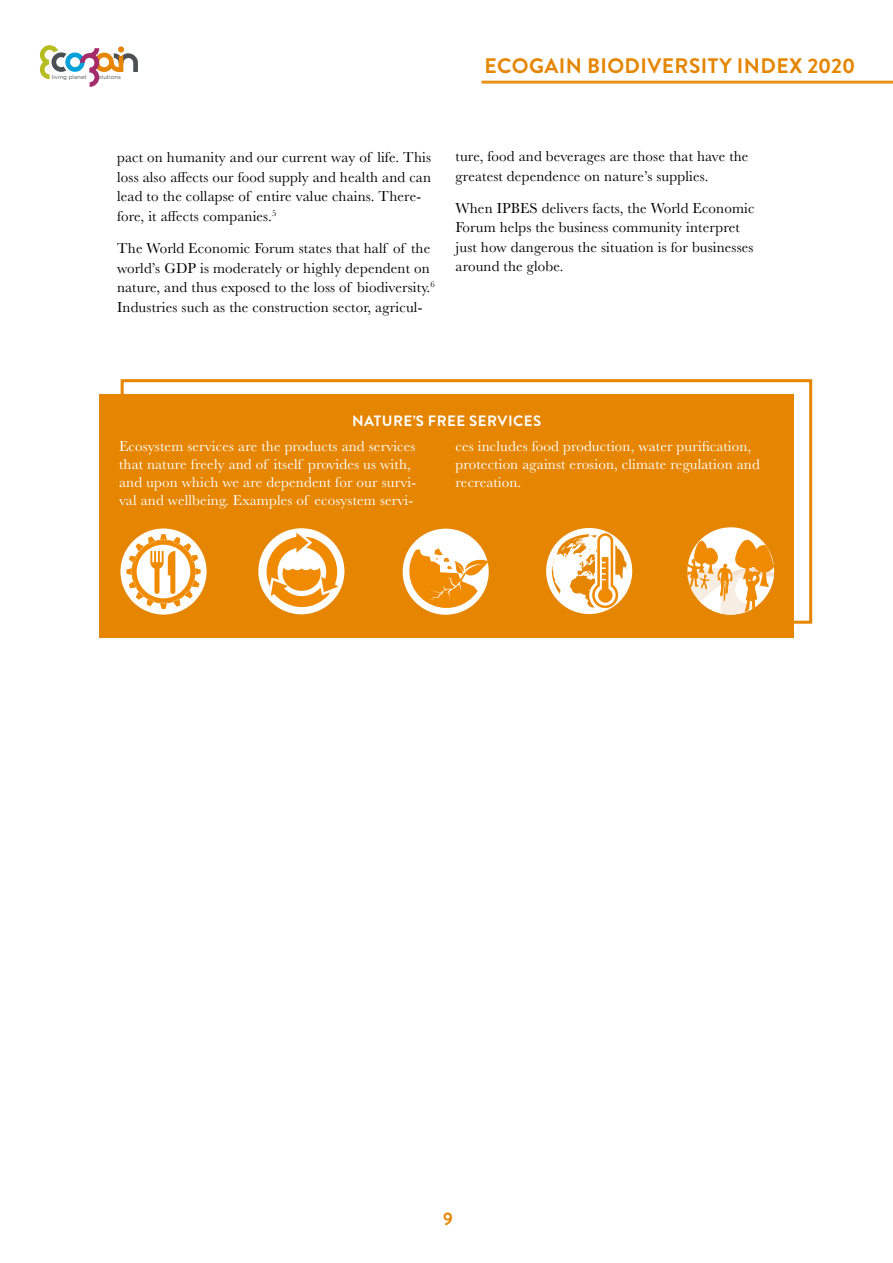
<style>
.page{position:relative;width:893px;height:1263px;background:#fff}
.page>*{position:absolute;margin:0;border:0;box-sizing:border-box;transform-origin:0 0}
.t1{font:700 21px "Brandon Grotesque";letter-spacing:.02em;color:#e58500}
.t2{font:700 18px "Brandon Grotesque";color:#e58500}
.t3{font:15px/19.5px "Baskerville";letter-spacing:.01em;color:#000}
.t4{font:15px/18px "Baskerville";letter-spacing:.01em;color:#fff}
.t5{font:700 15px "Brandon Grotesque";letter-spacing:.03em;color:#fff}
.t6{font:5.7px "Gotham Rounded";color:#4b5055}
</style>
<div class="page">
<hr style="left:482px;top:81px;width:411px;height:3px;background:#e58500">
<svg style="left:40px;top:45px;width:98px;height:42px"></svg>
<div style="left:121px;top:379px;width:691px;height:245px;border:3px solid #e58500"></div>
<div style="left:99px;top:394px;width:695px;height:244px;background:#e58500"></div>
<svg style="left:120px;top:528px;width:87px;height:87px"></svg>
<svg style="left:126px;top:534px;width:75px;height:75px"></svg>
<div style="left:687px;top:527px;width:87px;height:87px;background:#fff;border-radius:50%"></div>
<svg style="left:687px;top:540px;width:87px;height:75px"></svg>
<div style="left:546px;top:528px;width:86px;height:86px;background:#fff;border-radius:50%"></div>
<svg style="left:551px;top:533px;width:76px;height:75px"></svg>
<div style="left:403px;top:529px;width:86px;height:86px;background:#fff;border-radius:50%"></div>
<svg style="left:408px;top:548px;width:81px;height:63px"></svg>
<div style="left:258px;top:528px;width:86px;height:86px;background:#fff;border-radius:50%"></div>
<svg style="left:266px;top:533px;width:73px;height:76px"></svg>
<p class="t6" style="left:52px;top:73px;width:36px">living planet</p>
<p class="t6" style="left:95px;top:73px;width:27px">solutions</p>
<h1 class="t1" style="left:484px;top:51px;width:372px">ECOGAIN BIODIVERSITY INDEX 2020</h1>
<p class="t3" style="left:117px;top:148px;width:315px">pact on humanity and our current way of life. This loss also affects our food supply and health and can lead to the collapse of entire value chains. There&shy;fore, it affects companies.<sup>5</sup></p>
<p class="t3" style="left:117px;top:239px;width:319px">The World Economic Forum states that half of the world’s GDP is moderately or highly dependent on nature, and thus exposed to the loss of biodiversity.<sup>6<br></sup>Industries such as the construction sector, agricul-</p>
<p class="t3" style="left:455px;top:147px;width:295px">ture, food and beverages are those that have the greatest dependence on nature’s supplies.</p>
<p class="t3" style="left:455px;top:198px;width:301px">When IPBES delivers facts, the World Economic Forum helps the business community interpret just how dangerous the situation is for businesses around the globe.</p>
<p class="t5" style="left:352px;top:410px;width:191px">NATURE’S FREE SERVICES</p>
<p class="t4" style="left:119px;top:438px;width:298px">Ecosystem services are the products and services that nature freely and of itself provides us with, and upon which we are dependent for our survi&shy;val and wellbeing. Examples of ecosystem servi-</p>
<p class="t4" style="left:455px;top:438px;width:306px">ces includes food production, water purification, protection against erosion, climate regulation and recreation.</p>
<p class="t2" style="left:443px;top:1206px;width:11px">9</p>
</div>
